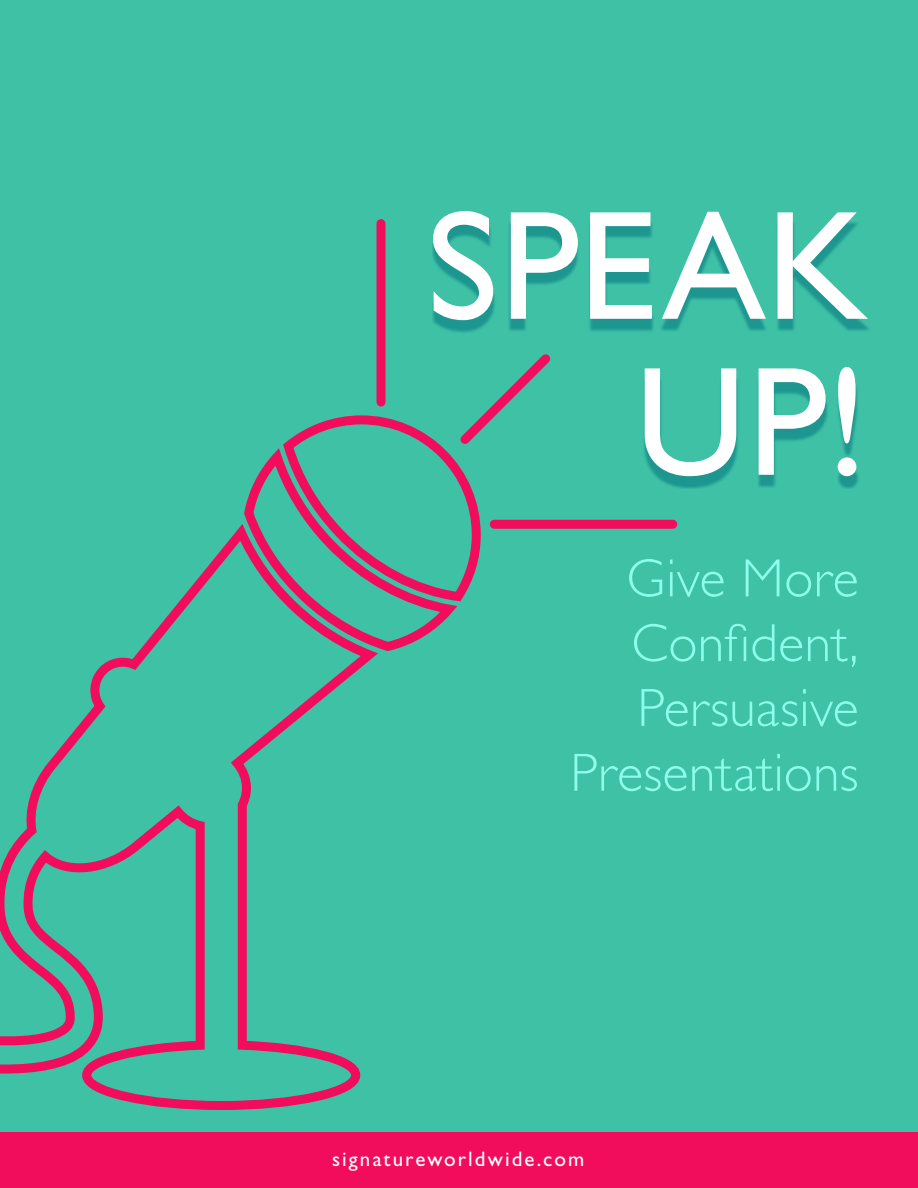
<style>
.page{position:relative;width:918px;height:1188px;background:#3fc1a6}
.page>*{position:absolute;margin:0;border:0;box-sizing:border-box;transform-origin:0 0}
.t1{font:156px/156px "Gill Sans Std";letter-spacing:.01em;color:#fff;text-align:right}
.t2{font:300 54px/64.8px "Gill Sans Std";letter-spacing:.005em;color:#8effec;text-align:right}
.t3{font:21px "Gill Sans Std";letter-spacing:.095em;color:#fff}
</style>
<div class="page">
<svg style="left:244px;top:449px;width:214px;height:202px"></svg>
<svg style="left:0;top:515px;width:387px;height:595px"></svg>
<div style="left:0;top:1132px;width:918px;height:56px;background:#f10c5c"></div>
<div style="left:376px;top:224px;width:10px;height:178px;background:#f10c5c"></div>
<div style="left:432px;top:219px;width:439px;height:270px;background:#188;opacity:.75"></div>
<svg style="left:278px;top:346px;width:280px;height:260px"></svg>
<div style="left:494px;top:520px;width:179px;height:9px;background:#f10c5c"></div>
<h1 class="t1" style="left:427px;top:189px;width:443px">SPEAK<br>UP!</h1>
<p class="t2" style="left:570px;top:546px;width:290px">Give More<br>Confident,<br>Persuasive<br>Presentations</p>
<p class="t3" style="left:332px;top:1147px;width:254px">signatureworldwide.com</p>
</div>
